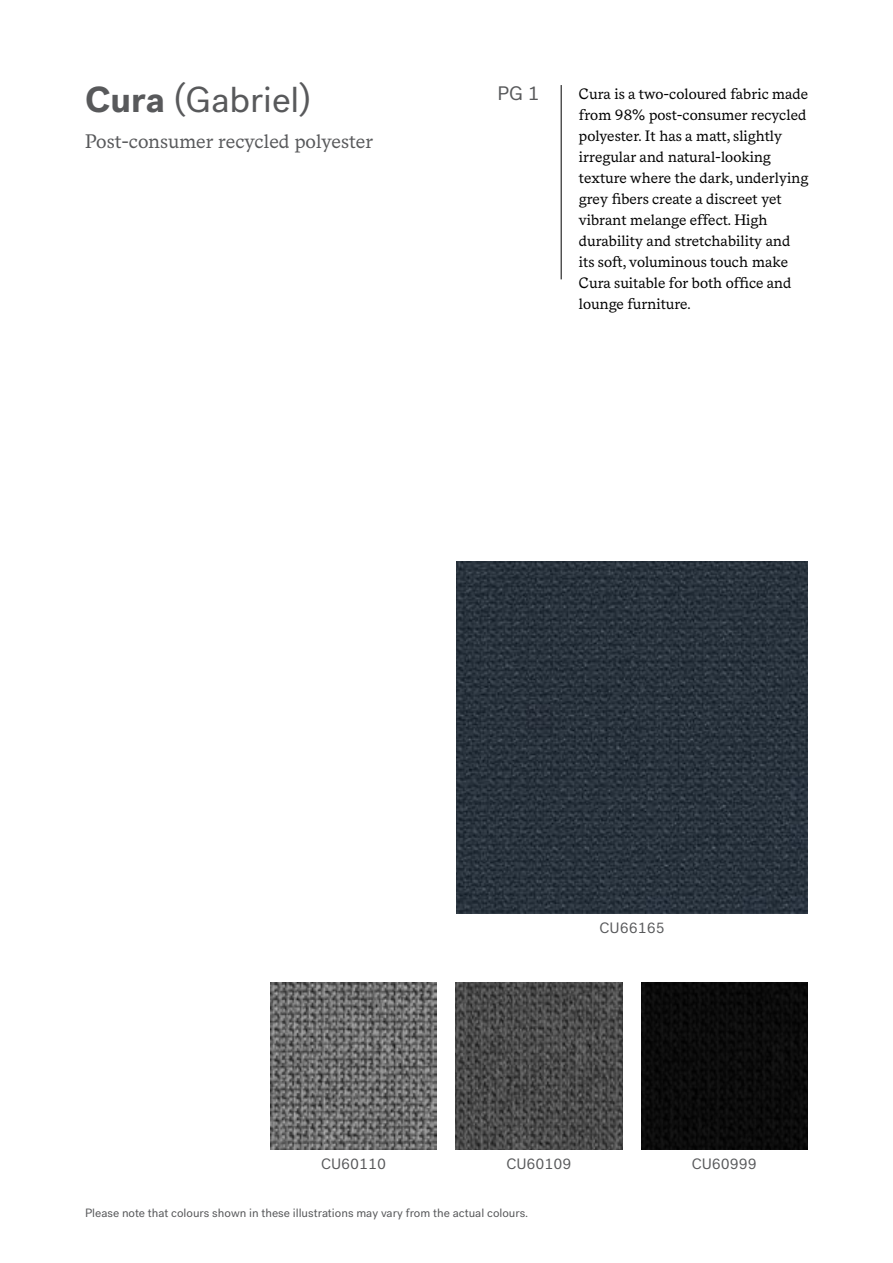
<style>
.page{position:relative;width:893px;height:1263px;background:#fff}
.page>*{position:absolute;margin:0;border:0;box-sizing:border-box;transform-origin:0 0}
.t1{font:36px "Post Grotesk";color:#58595b}
.t2{font:19.5px "Messina Serif";color:#58595b}
.t3{font:19.5px "Post Grotesk";color:#58595b}
.t4{font:15px/21px "Messina Serif";color:#000}
.t5{font:15px "Post Grotesk";color:#58595b}
.t6{font:12px "Post Grotesk";color:#58595b}
.s1{font-weight:700}
</style>
<div class="page">
<div style="left:641px;top:983px;width:167px;height:166px;background:#0b0b0b"></div>
<img style="left:456px;top:983px;width:166px;height:166px">
<img style="left:270px;top:983px;width:167px;height:166px">
<img style="left:456px;top:562px;width:352px;height:351px">
<hr style="left:561px;top:85px;width:1px;height:194px;background:#000">
<h1 class="t1" style="left:85px;top:79px;width:228px"><span class="s1">Cura</span> (Gabriel)</h1>
<h2 class="t2" style="left:85px;top:129px;width:290px">Post-consumer recycled polyester</h2>
<h2 class="t3" style="left:497px;top:82px;width:43px">PG 1</h2>
<p class="t4" style="left:579px;top:84px;width:231px">Cura is a two-coloured fabric made from 98% post-consumer recycled polyester. It has a matt, slightly irregular and natural-looking texture where the dark, underlying grey fibers create a discreet yet vibrant melange effect. High durability and stretchability and its soft, voluminous touch make<br>Cura suitable for both office and lounge furniture.</p>
<p class="t5" style="left:599px;top:919px;width:67px">CU66165</p>
<p class="t5" style="left:321px;top:1155px;width:67px">CU60110</p>
<p class="t5" style="left:506px;top:1155px;width:67px">CU60109</p>
<p class="t5" style="left:692px;top:1155px;width:67px">CU60999</p>
<p class="t6" style="left:85px;top:1205px;width:445px">Please note that colours shown in these illustrations may vary from the actual colours.</p>
</div>
